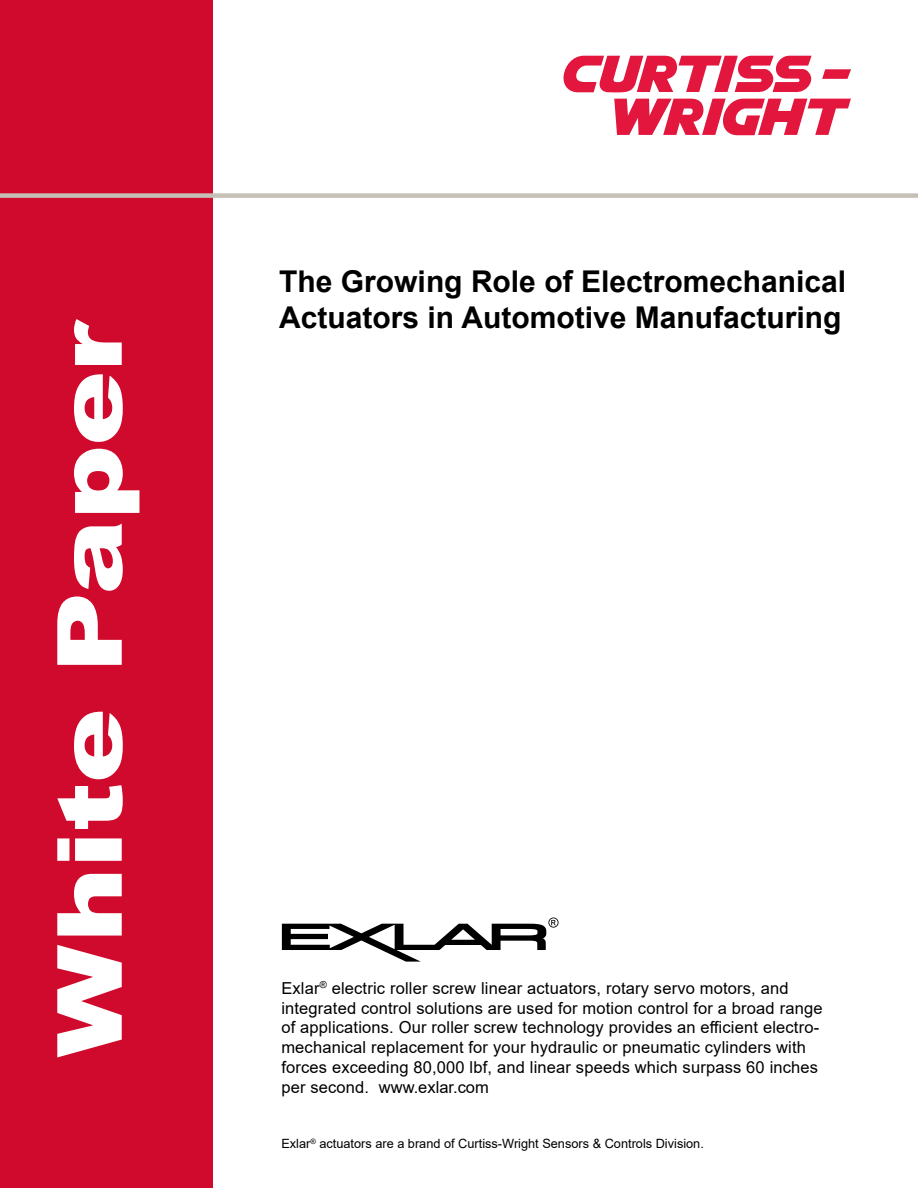
<style>
.page{position:relative;width:918px;height:1188px;background:#fff}
.page>*{position:absolute;margin:0;border:0;box-sizing:border-box;transform-origin:0 0}
.t1{font:900 90px "Arial";letter-spacing:-.01em;color:#fff;scale:1.25 1}
.t2{font:700 30px/36px "Arial";color:#000}
.t3{font:16.5px/19.8px "Arial";letter-spacing:.01em;color:#000}
.t4{font:12.75px "Arial";color:#000}
</style>
<div class="page">
<div style="left:0;top:0;width:213px;height:1188px;background:#d00a2c"></div>
<div style="left:0;top:193px;width:918px;height:5px;background:#c6bfb6"></div>
<svg style="left:822px;top:69px;width:29px;height:10px"></svg>
<svg style="left:563px;top:56px;width:249px;height:37px"></svg>
<svg style="left:614px;top:99px;width:237px;height:37px"></svg>
<svg style="left:282px;top:918px;width:277px;height:44px"></svg>
<p class="t1" style="left:24px;top:1057px;width:592px;rotate:-90deg">White Paper</p>
<p class="t2" style="left:279px;top:264px;width:568px">The Growing Role of Electromechanical<br>Actuators in Automotive Manufacturing</p>
<p class="t3" style="left:281px;top:978px;width:543px">Exlar<sup>®</sup> electric roller screw linear actuators, rotary servo motors, and integrated control solutions are used for motion control for a broad range of applications. Our roller screw technology provides an efficient electro&shy;mechanical replacement for your hydraulic or pneumatic cylinders with forces exceeding 80,000 lbf, and linear speeds which surpass 60 inches per second. www.exlar.com</p>
<p class="t4" style="left:281px;top:1134px;width:424px">Exlar<sup>®</sup> actuators are a brand of Curtiss-Wright Sensors &amp; Controls Division.</p>
</div>
